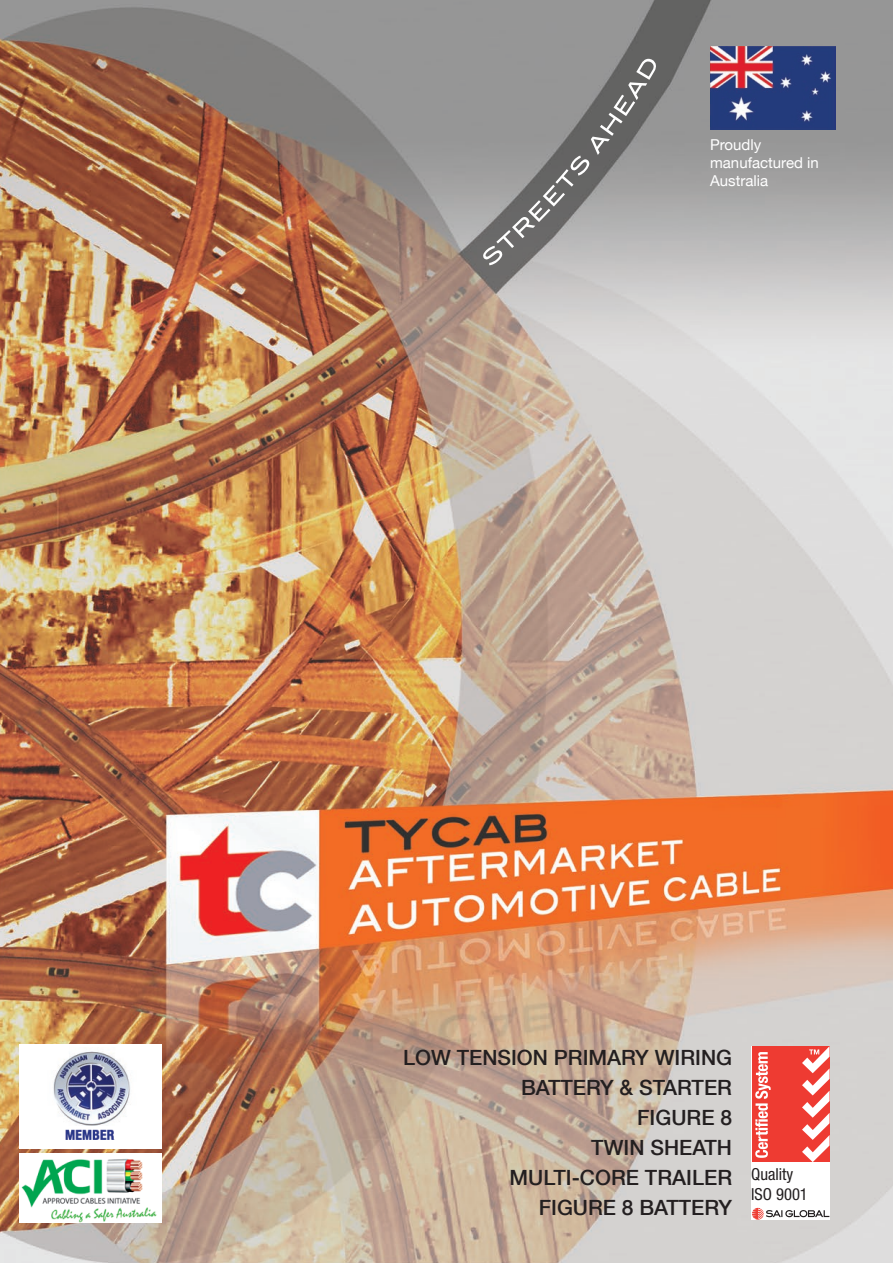
<style>
.page{position:relative;width:893px;height:1263px;background:#fff}
.page>*{position:absolute;margin:0;border:0;box-sizing:border-box;transform-origin:0 0}
.t1{font:500 21px/30px "Helvetica Neue";color:#231f20;text-align:right}
.t2{font:condensed 16.5px/20px "Helvetica Neue";color:#231f20}
.t3{font:15px/18px "Helvetica Neue";color:#fff}
</style>
<div class="page">
<img style="left:0;top:0;width:893px;height:1263px">
<img style="left:543px;top:59px;width:113px;height:148px">
<div style="left:20px;top:1044px;width:142px;height:104px;background:#fff"></div>
<img style="left:53px;top:1051px;width:78px;height:75px">
<img style="left:65px;top:1129px;width:50px;height:11px">
<img style="left:710px;top:47px;width:125px;height:83px">
<div style="left:751px;top:1046px;width:78px;height:174px;background:#fff"></div>
<div style="left:752px;top:1046px;width:77px;height:116px;background:#ee3b32"></div>
<svg style="left:755px;top:1052px;width:16px;height:106px"></svg>
<svg style="left:802px;top:1047px;width:27px;height:115px"></svg>
<svg style="left:752px;top:1208px;width:77px;height:12px"></svg>
<img style="left:19px;top:1153px;width:143px;height:69px">
<p class="t3" style="left:710px;top:135px;width:110px">Proudly manufactured in<br>Australia</p>
<p class="t1" style="left:403px;top:1042px;width:331px">LOW TENSION PRIMARY WIRING<br>BATTERY &amp; STARTER<br>FIGURE 8<br>TWIN SHEATH<br>MULTI-CORE TRAILER<br>FIGURE 8 BATTERY</p>
<p class="t2" style="left:751px;top:1164px;width:58px">Quality<br>ISO 9001</p>
</div>
